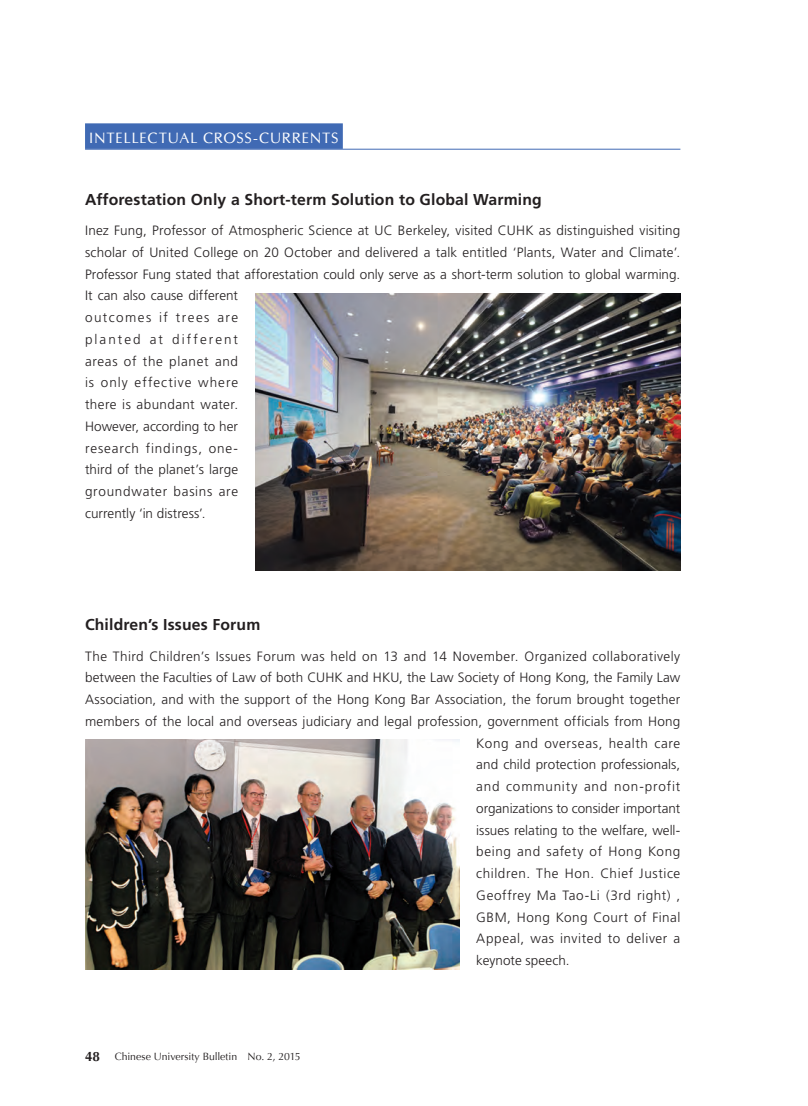
<style>
.page{position:relative;width:808px;height:1106px;background:#fff}
.page>*{position:absolute;margin:0;border:0;box-sizing:border-box;transform-origin:0 0}
.subhead1_e{font:700 15.75px "Frutiger";letter-spacing:.01em;color:#231f20}
.section_head1_e{font:15px "CG Omega";letter-spacing:.045em;color:#fff}
.body1_e{font:300 13.5px/21.8px "Frutiger";letter-spacing:.015em;color:#231f20}
.body1_e-2{font:300 13.5px "Frutiger";letter-spacing:.045em;color:#231f20}
.body1_e-3{font:300 13.5px "Frutiger";letter-spacing:-.005em;color:#231f20}
.body1_e-4{font:300 13.5px "Frutiger";letter-spacing:.04em;color:#231f20}
.body1_e-5{font:300 13.5px "Frutiger";letter-spacing:.05em;color:#231f20}
.body1_e-6{font:300 13.5px "Frutiger";letter-spacing:.06em;color:#231f20}
.body1_e-7{font:300 13.5px "Frutiger";letter-spacing:.035em;color:#231f20}
.t1{font:10.5px "Optima";letter-spacing:-.005em;color:#231f20}
.s1{font-weight:700;font-size:13.5px}
</style>
<div class="page">
<img style="left:85px;top:739px;width:374px;height:230px">
<img style="left:255px;top:293px;width:425px;height:277px">
<div style="left:85px;top:123px;width:258px;height:26px;background:#406ab4"></div>
<hr style="left:85px;top:149px;width:595px;height:1px;background:#406ab4">
<p class="section_head1_e" style="left:89px;top:129px;width:251px">INTELLECTUAL CROSS-CURRENTS</p>
<p class="subhead1_e" style="left:85px;top:190px;width:458px">Afforestation Only a Short-term Solution to Global Warming</p>
<p class="body1_e" style="left:85px;top:219px;width:597px">Inez Fung, Professor of Atmospheric Science at UC Berkeley, visited CUHK as distinguished visiting scholar of United College on 20 October and delivered a talk entitled ‘Plants, Water and Climate’.<br>Professor Fung stated that afforestation could only serve as a short-term solution to global warming.<br>It can also cause different<br>outcomes if trees are<br>planted at different<br>areas of the planet and<br>is only effective where<br>there is abundant water.<br>However, according to her<br>research findings, one-<br>third of the planet’s large<br>groundwater basins are<br>currently ‘in distress’.</p>
<p class="subhead1_e" style="left:85px;top:615px;width:177px">Children’s Issues Forum</p>
<p class="body1_e" style="left:85px;top:645px;width:597px">The Third Children’s Issues Forum was held on 13 and 14 November. Organized collaboratively</p>
<p class="body1_e" style="left:85px;top:666px;width:597px">between the Faculties of Law of both CUHK and HKU, the Law Society of Hong Kong, the Family Law</p>
<p class="body1_e" style="left:85px;top:688px;width:597px">Association, and with the support of the Hong Kong Bar Association, the forum brought together</p>
<p class="body1_e" style="left:85px;top:710px;width:597px">members of the local and overseas judiciary and legal profession, government officials from Hong</p>
<p class="body1_e-5" style="left:476px;top:735px;width:206px">Kong and overseas, health care</p>
<p class="body1_e" style="left:476px;top:753px;width:206px">and child protection professionals,</p>
<p class="body1_e-6" style="left:476px;top:778px;width:206px">and community and non-profit</p>
<p class="body1_e-3" style="left:476px;top:800px;width:206px">organizations to consider important</p>
<p class="body1_e" style="left:476px;top:819px;width:206px">issues relating to the welfare, well-</p>
<p class="body1_e-2" style="left:476px;top:844px;width:206px">being and safety of Hong Kong</p>
<p class="body1_e-2" style="left:476px;top:865px;width:206px">children. The Hon. Chief Justice</p>
<p class="body1_e-4" style="left:476px;top:887px;width:206px">Geoffrey Ma Tao-Li (3rd right) ,</p>
<p class="body1_e-7" style="left:476px;top:909px;width:206px">GBM, Hong Kong Court of Final</p>
<p class="body1_e-2" style="left:476px;top:931px;width:206px">Appeal, was invited to deliver a</p>
<p class="body1_e" style="left:476px;top:949px;width:95px">keynote speech.</p>
<p class="t1" style="left:85px;top:1050px;width:217px"><span class="s1">48</span> Chinese University Bulletin No. 2, 2015</p>
</div>
